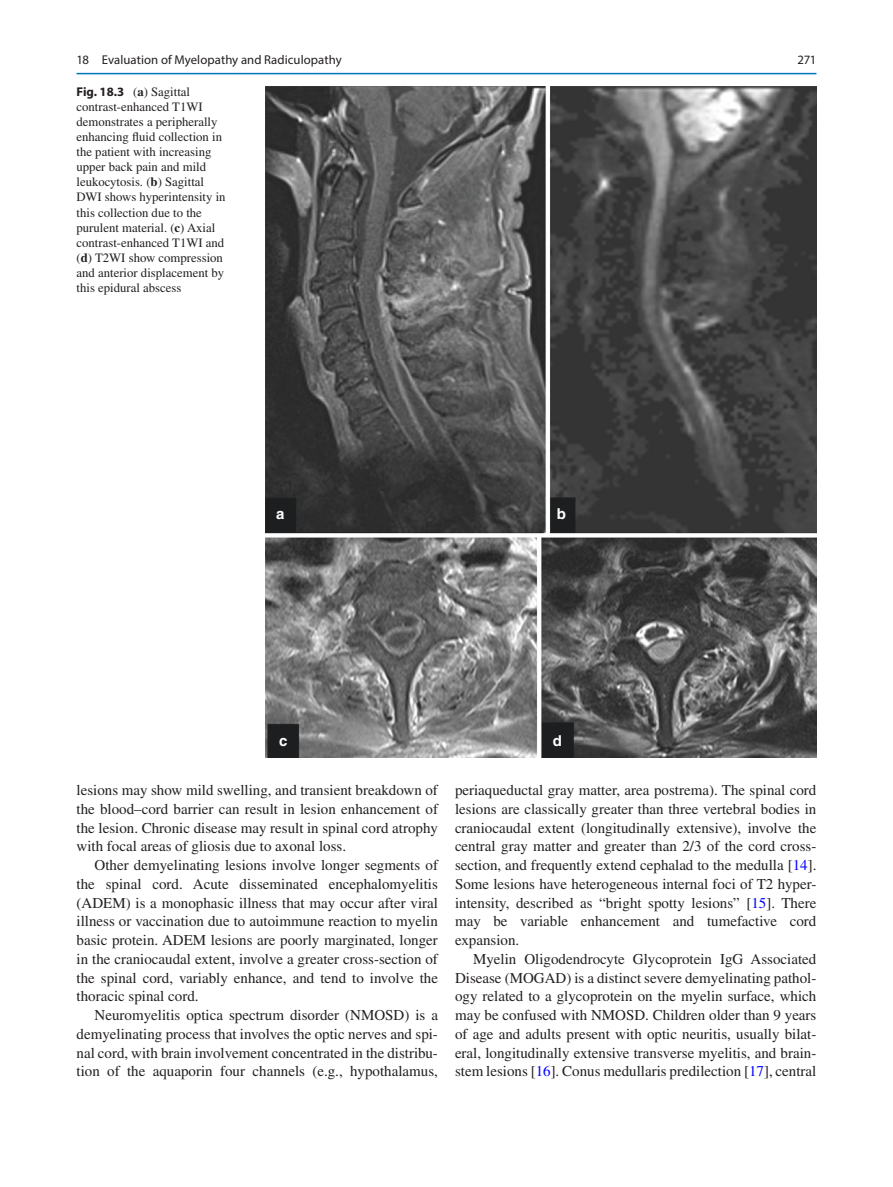
<style>
.page{position:relative;width:893px;height:1187px;background:#fff}
.page>*{position:absolute;margin:0;border:0;box-sizing:border-box;transform-origin:0 0}
.Text{font:15px/18.8px "Times LT Std";color:#231f20;text-align:justify}
.t1{font:700 15px "Helvetica LT Std";color:#fff}
.t2{font:12.75px/15px "Times LT Std";color:#231f20}
.t3{font:12.75px "Myriad Pro";letter-spacing:.005em;color:#231f20}
.s1{font-family:"Myriad Pro";font-weight:700}
.s2{font-weight:700}
.s3{color:#00f}
</style>
<div class="page">
<img style="left:266px;top:87px;width:550px;height:670px">
<hr style="left:77px;top:73px;width:739px;height:1px;background:#0073bc">
<p class="t3" style="left:77px;top:52px;width:267px">18 Evaluation of Myelopathy and Radiculopathy</p>
<p class="t2" style="left:77px;top:85px;width:151px"><span class="s1">Fig. 18.3</span> (<span class="s2">a</span>) Sagittal contrast-enhanced T1WI demonstrates a peripherally enhancing fluid collection in the patient with increasing upper back pain and mild leukocytosis. (<span class="s2">b</span>) Sagittal<br>DWI shows hyperintensity in this collection due to the purulent material. (<span class="s2">c</span>) Axial contrast-enhanced T1WI and (<span class="s2">d</span>) T2WI show compression and anterior displacement by this epidural abscess</p>
<p class="t1" style="left:276px;top:504px;width:10px">a</p>
<p class="t1" style="left:557px;top:504px;width:11px">b</p>
<p class="t1" style="left:279px;top:731px;width:10px">c</p>
<p class="t1" style="left:553px;top:731px;width:11px">d</p>
<p class="t3" style="left:797px;top:52px;width:21px">271</p>
<p class="Text" style="left:77px;top:780px;width:363px">lesions may show mild swelling, and transient breakdown of the blood–cord barrier can result in lesion enhancement of the lesion. Chronic disease may result in spinal cord atrophy with focal areas of gliosis due to axonal loss.</p>
<p class="Text" style="left:77px;top:855px;width:363px;text-indent:18px">Other demyelinating lesions involve longer segments of the spinal cord. Acute disseminated encephalomyelitis (ADEM) is a monophasic illness that may occur after viral illness or vaccination due to autoimmune reaction to myelin basic protein. ADEM lesions are poorly marginated, longer in the craniocaudal extent, involve a greater cross-section of the spinal cord, variably enhance, and tend to involve the thoracic spinal cord.</p>
<p class="Text" style="left:77px;top:1005px;width:363px;text-indent:18px">Neuromyelitis optica spectrum disorder (NMOSD) is a demyelinating process that involves the optic nerves and spi&shy;nal cord, with brain involvement concentrated in the distribu&shy;tion of the aquaporin four channels (e.g., hypothalamus,</p>
<p class="Text" style="left:455px;top:780px;width:363px">periaqueductal gray matter, area postrema). The spinal cord lesions are classically greater than three vertebral bodies in craniocaudal extent (longitudinally extensive), involve the central gray matter and greater than 2/3 of the cord cross&shy;section, and frequently extend cephalad to the medulla [<span class="s3">14</span>].<br>Some lesions have heterogeneous internal foci of T2 hyper&shy;intensity, described as “bright spotty lesions” [<span class="s3">15</span>]. There may be variable enhancement and tumefactive cord expansion.</p>
<p class="Text" style="left:455px;top:949px;width:363px;text-indent:18px">Myelin Oligodendrocyte Glycoprotein IgG Associated Disease (MOGAD) is a distinct severe demyelinating pathol&shy;ogy related to a glycoprotein on the myelin surface, which may be confused with NMOSD. Children older than 9 years of age and adults present with optic neuritis, usually bilat&shy;eral, longitudinally extensive transverse myelitis, and brain&shy;stem lesions [<span class="s3">16</span>]. Conus medullaris predilection [<span class="s3">17</span>], central</p>
</div>
